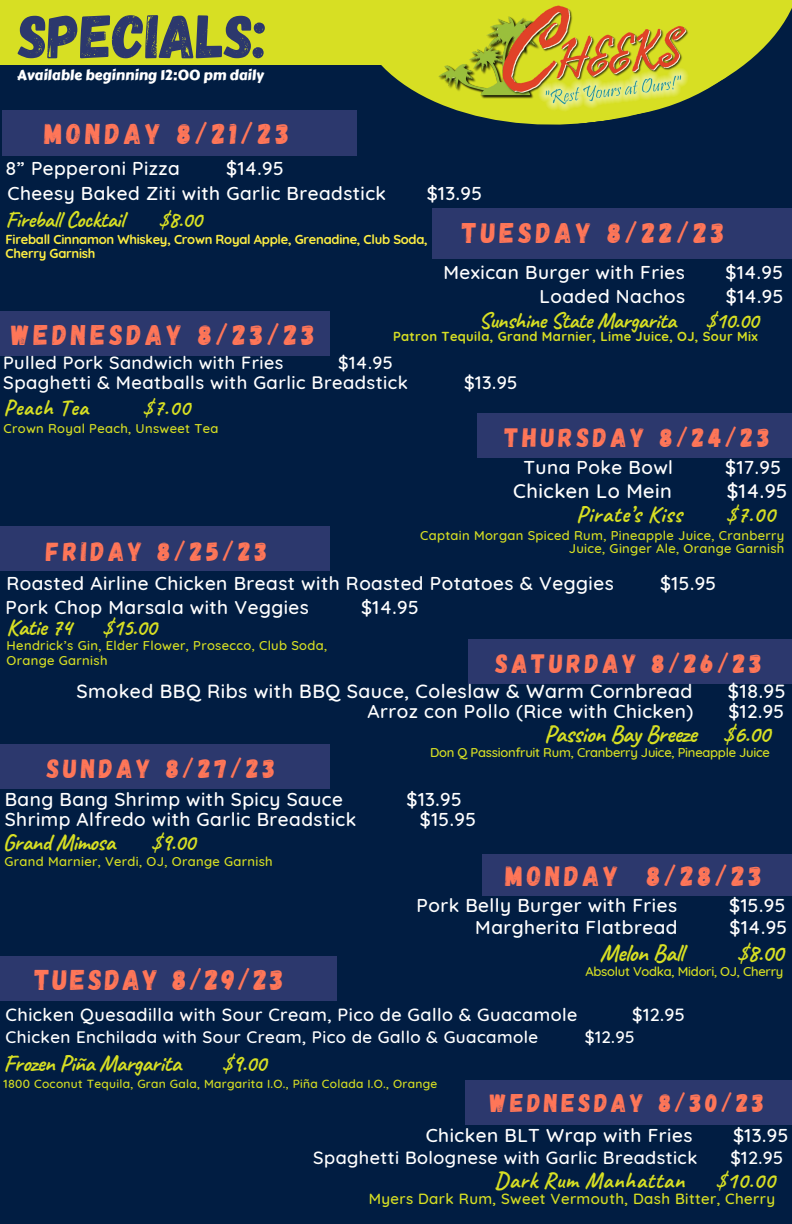
<style>
.page{position:relative;width:792px;height:1224px;background:#011d42}
.page>*{position:absolute;margin:0;border:0;box-sizing:border-box;transform-origin:0 0}
.t1{font:61.7px "Gagalin";color:#2c386d}
.t2{font:28.7px "Gagalin";letter-spacing:.14em;color:#ff7658}
.t3{font:28.6px "Gagalin";letter-spacing:.105em;color:#ff7658}
.t4{font:28.4px "Gagalin";letter-spacing:.14em;color:#ff7658}
.t5{font:27.9px "Gagalin";letter-spacing:.14em;color:#ff7658}
.t6{font:26.6px "Gagalin";letter-spacing:.14em;color:#ff7658}
.t7{font:25.6px "Gagalin";letter-spacing:.14em;color:#ff7658}
.t8{font:700 24.3px "Caveat";letter-spacing:-.02em;color:#d7df23}
.t9{font:700 23.3px "Caveat";letter-spacing:-.02em;color:#d7df23}
.t10{font:700 23.3px "Caveat";letter-spacing:.025em;color:#d7df23}
.t11{font:700 23px "Caveat";letter-spacing:.025em;color:#d7df23}
.t12{font:700 22.5px "Caveat";letter-spacing:-.02em;color:#d7df23}
.t13{font:700 22.5px "Caveat";letter-spacing:.025em;color:#d7df23}
.t14{font:500 20px "Quicksand";letter-spacing:.025em;color:#fff}
.t15{font:500 19.4px "Quicksand";letter-spacing:.025em;color:#fff}
.t16{font:500 19px "Quicksand";letter-spacing:.025em;color:#fff}
.t17{font:500 18.4px "Quicksand";letter-spacing:.025em;color:#fff}
.t18{font:500 18px "Quicksand";letter-spacing:.025em;color:#fff}
.t19{font:500 17px "Quicksand";letter-spacing:.025em;color:#fff}
.t20{font:500 15px "Quicksand";letter-spacing:.025em;color:#d7df23}
.t21{font:14.3px "Carter One";color:#fff}
.t22{font:500 13px/13.5px "Quicksand";letter-spacing:.025em;color:#d7df23;text-align:right}
.t23{font:500 13px "Quicksand";letter-spacing:-.02em;color:#d7df23}
.t24{font:700 13px/14.2px "Quicksand";letter-spacing:-.02em;color:#ffef42}
.t25{font:700 13px "Quicksand";letter-spacing:.025em;color:#d7df23}
.t26{font:500 12px "Quicksand";letter-spacing:.025em;color:#d7df23}
</style>
<div class="page">
<div style="left:0;top:311px;width:330px;height:45px;background:#2c386d"></div>
<div style="left:477px;top:413px;width:315px;height:45px;background:#2c386d"></div>
<div style="left:0;top:0;width:469px;height:65px;background:#d7df23"></div>
<svg style="left:356px;top:65px;width:269px;height:72px"></svg>
<svg style="left:382px;top:0;width:410px;height:117px;fill:#d7df23"></svg>
<img style="left:435px;top:0;width:256px;height:113px">
<div style="left:432px;top:208px;width:360px;height:51px;background:#2c386d"></div>
<div style="left:2px;top:110px;width:354px;height:46px;background:#2c386d"></div>
<div style="left:0;top:527px;width:330px;height:44px;background:#2c386d"></div>
<div style="left:0;top:745px;width:330px;height:44px;background:#2c386d"></div>
<div style="left:469px;top:639px;width:323px;height:45px;background:#2c386d"></div>
<div style="left:482px;top:854px;width:310px;height:42px;background:#2c386d"></div>
<div style="left:0;top:957px;width:336px;height:44px;background:#2c386d"></div>
<div style="left:466px;top:1081px;width:326px;height:44px;background:#2c386d"></div>
<p class="t1" style="left:18px;top:-4px;width:250px">SPECIALS:</p>
<p class="t21" style="left:17px;top:64px;width:248px">Available beginning 12:00 pm daily</p>
<p class="t2" style="left:45px;top:115px;width:246px">MONDAY 8/21/23</p>
<p class="t16" style="left:6px;top:156px;width:176px">8” Pepperoni Pizza</p>
<p class="t16" style="left:226px;top:156px;width:59px">$14.95</p>
<p class="t16" style="left:8px;top:181px;width:380px">Cheesy Baked Ziti with Garlic Breadstick</p>
<p class="t16" style="left:427px;top:181px;width:57px">$13.95</p>
<p class="t12" style="left:6px;top:206px;width:120px">Fireball Cocktail</p>
<p class="t12" style="left:159px;top:206px;width:45px">$8.00</p>
<p class="t24" style="left:6px;top:232px;width:424px">Fireball Cinnamon Whiskey, Crown Royal Apple, Grenadine, Club Soda,<br>Cherry Garnish</p>
<p class="t4" style="left:462px;top:214px;width:264px">TUESDAY 8/22/23</p>
<p class="t16" style="left:443px;top:260px;width:243px">Mexican Burger with Fries</p>
<p class="t16" style="left:725px;top:260px;width:59px">$14.95</p>
<p class="t16" style="left:540px;top:284px;width:147px">Loaded Nachos</p>
<p class="t16" style="left:726px;top:284px;width:59px">$14.95</p>
<p class="t4" style="left:11px;top:317px;width:305px">WEDNESDAY 8/23/23</p>
<p class="t12" style="left:479px;top:306px;width:199px">Sunshine State Margarita</p>
<p class="t12" style="left:706px;top:306px;width:54px">$10.00</p>
<p class="t25" style="left:393px;top:328px;width:366px">Patron Tequila, Grand Marnier, Lime Juice, OJ, Sour Mix</p>
<p class="t18" style="left:3px;top:351px;width:282px">Pulled Pork Sandwich with Fries</p>
<p class="t18" style="left:338px;top:351px;width:56px">$14.95</p>
<p class="t17" style="left:3px;top:370px;width:406px">Spaghetti &amp; Meatballs with Garlic Breadstick</p>
<p class="t17" style="left:464px;top:370px;width:55px">$13.95</p>
<p class="t13" style="left:4px;top:394px;width:86px">Peach Tea</p>
<p class="t12" style="left:143px;top:394px;width:49px">$7.00</p>
<p class="t22" style="left:4px;top:421px;width:217px">Crown Royal Peach, Unsweet Tea</p>
<p class="t6" style="left:505px;top:420px;width:266px">THURSDAY 8/24/23</p>
<p class="t16" style="left:523px;top:455px;width:151px">Tuna Poke Bowl</p>
<p class="t16" style="left:725px;top:455px;width:57px">$17.95</p>
<p class="t10" style="left:576px;top:500px;width:107px">Pirate’s Kiss</p>
<p class="t9" style="left:726px;top:500px;width:50px">$7.00</p>
<p class="t14" style="left:513px;top:478px;width:160px">Chicken Lo Mein</p>
<p class="t14" style="left:727px;top:478px;width:62px">$14.95</p>
<p class="t6" style="left:46px;top:534px;width:223px">FRIDAY 8/25/23</p>
<p class="t22" style="left:420px;top:528px;width:366px">Captain Morgan Spiced Rum, Pineapple Juice, Cranberry<br>Juice, Ginger Ale, Orange Garnish</p>
<p class="t16" style="left:6px;top:571px;width:609px">Roasted Airline Chicken Breast with Roasted Potatoes &amp; Veggies</p>
<p class="t16" style="left:660px;top:571px;width:58px">$15.95</p>
<p class="t16" style="left:6px;top:595px;width:305px">Pork Chop Marsala with Veggies</p>
<p class="t16" style="left:361px;top:595px;width:59px">$14.95</p>
<p class="t9" style="left:6px;top:613px;width:67px">Katie 74</p>
<p class="t9" style="left:102px;top:613px;width:56px">$15.00</p>
<p class="t22" style="left:7px;top:639px;width:322px;line-height:14.2px;text-align:left">Hendrick’s Gin, Elder Flower, Prosecco, Club Soda,<br>Orange Garnish</p>
<p class="t6" style="left:495px;top:646px;width:268px">SATURDAY 8/26/23</p>
<p class="t15" style="left:76px;top:679px;width:617px">Smoked BBQ Ribs with BBQ Sauce, Coleslaw &amp; Warm Cornbread</p>
<p class="t15" style="left:728px;top:679px;width:59px">$18.95</p>
<p class="t16" style="left:368px;top:699px;width:327px">Arroz con Pollo (Rice with Chicken)</p>
<p class="t16" style="left:728px;top:699px;width:57px">$12.95</p>
<p class="t8" style="left:544px;top:719px;width:228px">Passion Bay Breeze $6.00</p>
<p class="t23" style="left:430px;top:744px;width:341px">Don Q Passionfruit Rum, Cranberry Juice, Pineapple Juice</p>
<p class="t6" style="left:47px;top:752px;width:230px">SUNDAY 8/27/23</p>
<p class="t16" style="left:5px;top:787px;width:340px">Bang Bang Shrimp with Spicy Sauce</p>
<p class="t16" style="left:407px;top:787px;width:57px">$13.95</p>
<p class="t16" style="left:5px;top:807px;width:353px">Shrimp Alfredo with Garlic Breadstick</p>
<p class="t16" style="left:420px;top:807px;width:58px">$15.95</p>
<p class="t9" style="left:2px;top:828px;width:114px">Grand Mimosa</p>
<p class="t9" style="left:151px;top:828px;width:46px">$9.00</p>
<p class="t22" style="left:5px;top:855px;width:270px">Grand Marnier, Verdi, OJ, Orange Garnish</p>
<p class="t3" style="left:35px;top:961px;width:250px">TUESDAY 8/29/23</p>
<p class="t5" style="left:506px;top:858px;width:258px">MONDAY 8/28/23</p>
<p class="t16" style="left:417px;top:893px;width:262px">Pork Belly Burger with Fries</p>
<p class="t16" style="left:729px;top:893px;width:58px">$15.95</p>
<p class="t16" style="left:475px;top:915px;width:204px">Margherita Flatbread</p>
<p class="t16" style="left:730px;top:915px;width:59px">$14.95</p>
<p class="t8" style="left:600px;top:937px;width:85px">Melon Ball</p>
<p class="t8" style="left:737px;top:937px;width:48px">$8.00</p>
<p class="t23" style="left:585px;top:963px;width:199px">Absolut Vodka, Midori, OJ, Cherry</p>
<p class="t18" style="left:6px;top:1003px;width:573px">Chicken Quesadilla with Sour Cream, Pico de Gallo &amp; Guacamole</p>
<p class="t18" style="left:632px;top:1003px;width:55px">$12.95</p>
<p class="t19" style="left:6px;top:1026px;width:534px">Chicken Enchilada with Sour Cream, Pico de Gallo &amp; Guacamole</p>
<p class="t19" style="left:585px;top:1026px;width:52px">$12.95</p>
<p class="t9" style="left:4px;top:1049px;width:179px">Frozen Piña Margarita</p>
<p class="t9" style="left:222px;top:1049px;width:46px">$9.00</p>
<p class="t26" style="left:4px;top:1076px;width:435px">1800 Coconut Tequila, Gran Gala, Margarita I.O., Piña Colada I.O., Orange</p>
<p class="t7" style="left:490px;top:1087px;width:275px">WEDNESDAY 8/30/23</p>
<p class="t16" style="left:426px;top:1123px;width:268px">Chicken BLT Wrap with Fries</p>
<p class="t16" style="left:733px;top:1123px;width:57px">$13.95</p>
<p class="t18" style="left:313px;top:1146px;width:386px">Spaghetti Bolognese with Garlic Breadstick</p>
<p class="t18" style="left:730px;top:1146px;width:55px">$12.95</p>
<p class="t11" style="left:495px;top:1166px;width:191px">Dark Rum Manhattan</p>
<p class="t11" style="left:716px;top:1166px;width:61px">$10.00</p>
<p class="t20" style="left:369px;top:1189px;width:408px">Myers Dark Rum, Sweet Vermouth, Dash Bitter, Cherry</p>
</div>
